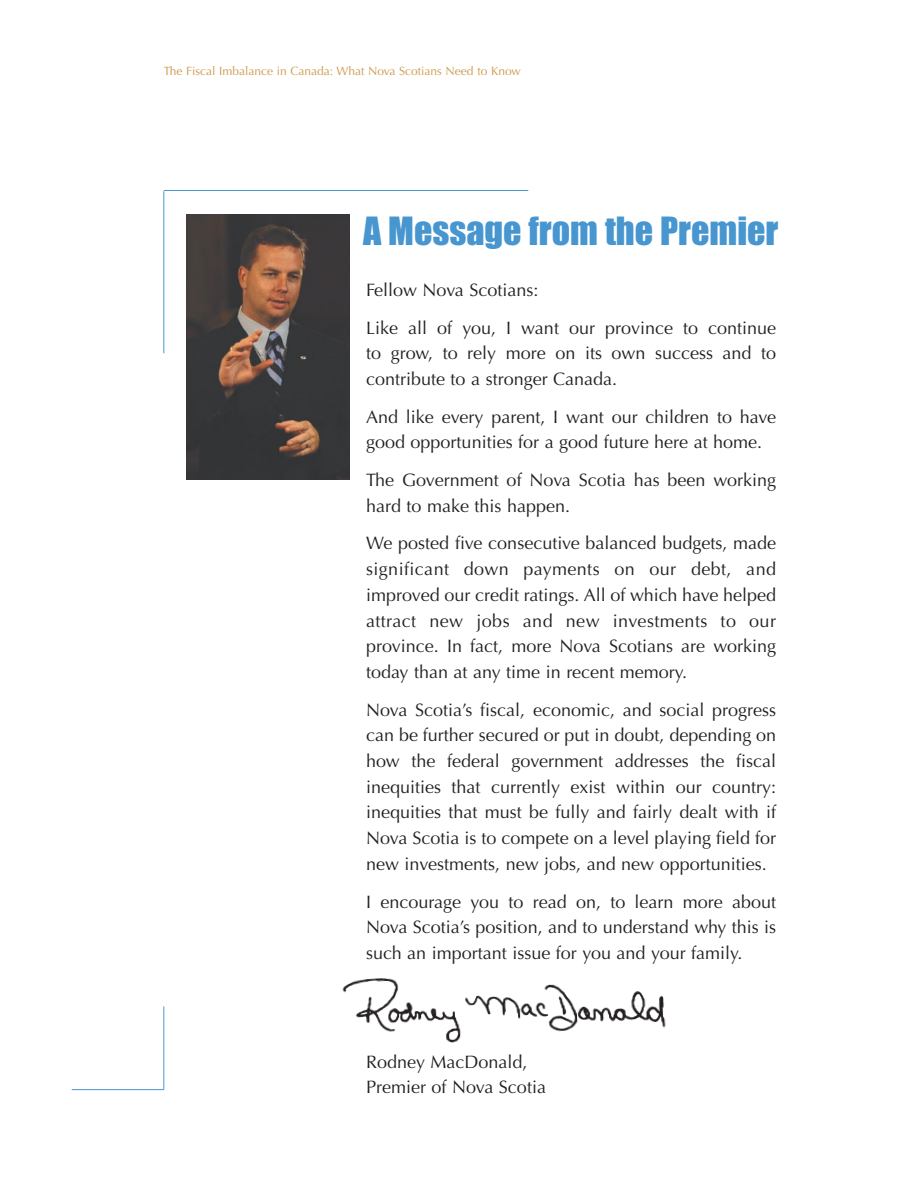
<style>
.page{position:relative;width:918px;height:1188px;background:#fff}
.page>*{position:absolute;margin:0;border:0;box-sizing:border-box;transform-origin:0 0}
.t1{font:36px "Impact";color:#4796d0}
.t2{font:18px/25.7px "Optima";color:#231f20}
.t3{font:12px "Optima";color:#cf984c}
</style>
<div class="page">
<hr style="left:164px;top:190px;width:364px;height:1px;background:#4796d0">
<hr style="left:164px;top:191px;width:1px;height:162px;background:#4796d0">
<hr style="left:72px;top:1089px;width:92px;height:1px;background:#4796d0">
<hr style="left:164px;top:1006px;width:1px;height:84px;background:#4796d0">
<img style="left:186px;top:214px;width:163px;height:265px">
<img style="left:342px;top:978px;width:324px;height:65px">
<p class="t3" style="left:164px;top:64px;width:359px">The Fiscal Imbalance in Canada: What Nova Scotians Need to Know</p>
<h1 class="t1" style="left:363px;top:212px;width:417px">A Message from the Premier</h1>
<p class="t2" style="left:366px;top:271px;width:412px;line-height:37.7px">Fellow Nova Scotians:<br>Like all of you, I want our province to continue</p>
<p class="t2" style="left:366px;top:341px;width:412px">to grow, to rely more on its own success and to contribute to a stronger Canada.</p>
<p class="t2" style="left:366px;top:404px;width:412px">And like every parent, I want our children to have good opportunities for a good future here at home.</p>
<p class="t2" style="left:366px;top:467px;width:412px">The Government of Nova Scotia has been working hard to make this happen.</p>
<p class="t2" style="left:366px;top:531px;width:412px;text-align:justify">We posted five consecutive balanced budgets, made significant down payments on our debt, and improved our credit ratings. All of which have helped attract new jobs and new investments to our province. In fact, more Nova Scotians are working today than at any time in recent memory.</p>
<p class="t2" style="left:366px;top:697px;width:412px;text-align:justify">Nova Scotia’s fiscal, economic, and social progress can be further secured or put in doubt, depending on how the federal government addresses the fiscal inequities that currently exist within our country: inequities that must be fully and fairly dealt with if Nova Scotia is to compete on a level playing field for new investments, new jobs, and new opportunities.</p>
<p class="t2" style="left:366px;top:889px;width:412px;text-align:justify">I encourage you to read on, to learn more about Nova Scotia’s position, and to understand why this is such an important issue for you and your family.</p>
<p class="t2" style="left:366px;top:1049px;width:181px">Rodney MacDonald,<br>Premier of Nova Scotia</p>
</div>
